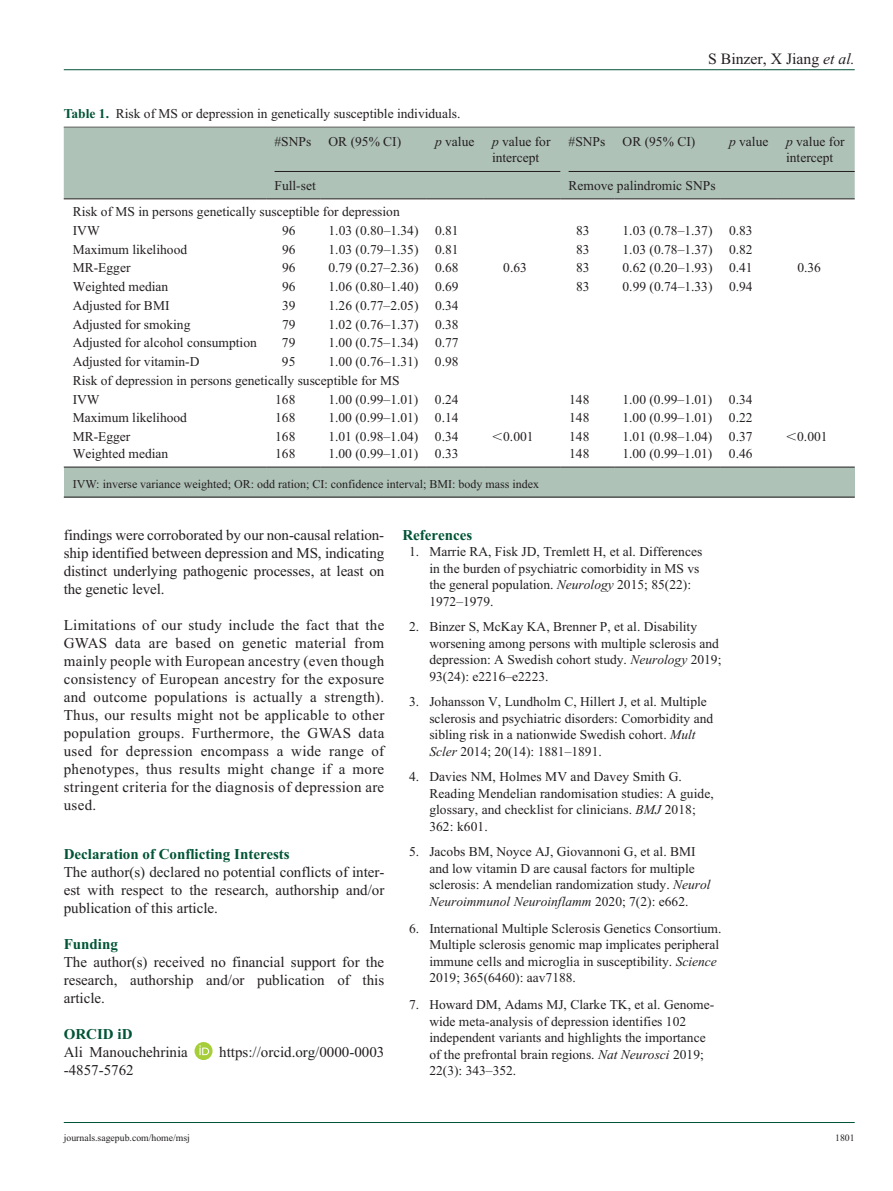
<style>
.page{position:relative;width:893px;height:1191px;background:#fff}
.page>*{position:absolute;margin:0;border:0;box-sizing:border-box;transform-origin:0 0}
.t1{font:15.75px "Times New Roman";color:#231f20}
.t2{font:15px/18px "Times New Roman";color:#231f20;text-align:justify}
.t3{font:700 15px "Times New Roman";color:#015436}
.t4{font:13.5px/16.5px "Times New Roman";color:#231f20}
.t5{font:12px "Times New Roman";color:#231f20}
.t6{font:9.75px "Times New Roman";color:#231f20}
.s1{font-style:italic}
.s2{font-weight:700;color:#015436}
</style>
<div class="page">
<hr style="left:64px;top:69px;width:791px;height:1px;background:#015436">
<hr style="left:64px;top:1122px;width:791px;height:1px;background:#015436">
<div style="left:64px;top:467px;width:791px;height:30px;background:#afc2b8"></div>
<div style="left:195px;top:1042px;width:18px;height:18px;background:#a6ce39;border-radius:50%"></div>
<svg style="left:199px;top:1045px;width:10px;height:10px"></svg>
<hr style="left:64px;top:127px;width:791px;height:1px;background:#231f20">
<hr style="left:64px;top:497px;width:791px;height:1px;background:#231f20">
<div style="left:64px;top:128px;width:791px;height:70px;background:#afc2b8"></div>
<hr style="left:64px;top:198px;width:202px;height:1px;background:#231f20">
<hr style="left:266px;top:198px;width:54px;height:1px;background:#231f20">
<hr style="left:320px;top:198px;width:107px;height:1px;background:#231f20">
<hr style="left:427px;top:198px;width:57px;height:1px;background:#231f20">
<hr style="left:484px;top:198px;width:76px;height:1px;background:#231f20">
<hr style="left:560px;top:198px;width:54px;height:1px;background:#231f20">
<hr style="left:614px;top:198px;width:107px;height:1px;background:#231f20">
<hr style="left:721px;top:198px;width:57px;height:1px;background:#231f20">
<hr style="left:778px;top:198px;width:77px;height:1px;background:#231f20">
<hr style="left:64px;top:467px;width:202px;height:1px;background:#231f20">
<hr style="left:266px;top:467px;width:54px;height:1px;background:#231f20">
<hr style="left:320px;top:467px;width:107px;height:1px;background:#231f20">
<hr style="left:427px;top:467px;width:57px;height:1px;background:#231f20">
<hr style="left:484px;top:467px;width:76px;height:1px;background:#231f20">
<hr style="left:560px;top:467px;width:54px;height:1px;background:#231f20">
<hr style="left:614px;top:467px;width:107px;height:1px;background:#231f20">
<hr style="left:721px;top:467px;width:57px;height:1px;background:#231f20">
<hr style="left:778px;top:467px;width:77px;height:1px;background:#231f20">
<hr style="left:275px;top:171px;width:285px;height:1px;background:#231f20">
<hr style="left:569px;top:171px;width:286px;height:1px;background:#231f20">
<p class="t1" style="left:708px;top:50px;width:148px">S Binzer, X Jiang <span class="s1">et al.</span></p>
<p class="t4" style="left:275px;top:99px;width:187px;line-height:28.5px;text-indent:-211px"><span class="s2">Table 1.</span> Risk of MS or depression in genetically susceptible individuals. #SNPs</p>
<p class="t4" style="left:329px;top:133px;width:74px">OR (95% CI)</p>
<p class="t4" style="left:435px;top:133px;width:41px"><span class="s1">p</span> value</p>
<p class="t4" style="left:492px;top:134px;width:60px;line-height:15.8px"><span class="s1">p</span> value for intercept</p>
<p class="t4" style="left:569px;top:133px;width:38px">#SNPs</p>
<p class="t4" style="left:623px;top:133px;width:74px">OR (95% CI)</p>
<p class="t4" style="left:729px;top:133px;width:41px"><span class="s1">p</span> value</p>
<p class="t4" style="left:786px;top:134px;width:60px;line-height:15.8px"><span class="s1">p</span> value for intercept</p>
<p class="t4" style="left:275px;top:177px;width:43px">Full-set</p>
<p class="t4" style="left:569px;top:177px;width:149px">Remove palindromic SNPs</p>
<p class="t4" style="left:73px;top:202px;width:328px;line-height:18.8px">Risk of MS in persons genetically susceptible for depression<br>IVW</p>
<p class="t4" style="left:282px;top:222px;width:15px">96</p>
<p class="t4" style="left:329px;top:222px;width:132px">1.03 (0.80–1.34) 0.81</p>
<p class="t4" style="left:576px;top:222px;width:15px">83</p>
<p class="t4" style="left:623px;top:222px;width:132px">1.03 (0.78–1.37) 0.83</p>
<p class="t4" style="left:73px;top:241px;width:116px">Maximum likelihood</p>
<p class="t4" style="left:282px;top:241px;width:15px">96</p>
<p class="t4" style="left:329px;top:241px;width:132px">1.03 (0.79–1.35) 0.81</p>
<p class="t4" style="left:576px;top:241px;width:15px">83</p>
<p class="t4" style="left:623px;top:241px;width:132px">1.03 (0.78–1.37) 0.82</p>
<p class="t4" style="left:73px;top:259px;width:59px">MR-Egger</p>
<p class="t4" style="left:282px;top:259px;width:15px">96</p>
<p class="t4" style="left:328px;top:259px;width:132px">0.79 (0.27–2.36) 0.68</p>
<p class="t4" style="left:503px;top:259px;width:25px">0.63</p>
<p class="t4" style="left:576px;top:259px;width:15px">83</p>
<p class="t4" style="left:623px;top:259px;width:132px">0.62 (0.20–1.93) 0.41</p>
<p class="t4" style="left:797px;top:259px;width:25px">0.36</p>
<p class="t4" style="left:73px;top:278px;width:97px">Weighted median</p>
<p class="t4" style="left:282px;top:278px;width:15px">96</p>
<p class="t4" style="left:328px;top:278px;width:132px">1.06 (0.80–1.40) 0.69</p>
<p class="t4" style="left:576px;top:278px;width:15px">83</p>
<p class="t4" style="left:622px;top:278px;width:132px">0.99 (0.74–1.33) 0.94</p>
<p class="t4" style="left:73px;top:297px;width:98px">Adjusted for BMI</p>
<p class="t4" style="left:282px;top:297px;width:15px">39</p>
<p class="t4" style="left:328px;top:297px;width:132px">1.26 (0.77–2.05) 0.34</p>
<p class="t4" style="left:73px;top:316px;width:119px">Adjusted for smoking</p>
<p class="t4" style="left:282px;top:316px;width:15px">79</p>
<p class="t4" style="left:328px;top:316px;width:132px">1.02 (0.76–1.37) 0.38</p>
<p class="t4" style="left:73px;top:334px;width:186px">Adjusted for alcohol consumption</p>
<p class="t4" style="left:282px;top:334px;width:15px">79</p>
<p class="t4" style="left:328px;top:334px;width:132px">1.00 (0.75–1.34) 0.77</p>
<p class="t4" style="left:73px;top:353px;width:128px">Adjusted for vitamin-D</p>
<p class="t4" style="left:282px;top:353px;width:15px">95</p>
<p class="t4" style="left:73px;top:352px;width:387px;line-height:18.8px;text-indent:256px">1.00 (0.76–1.31) 0.98<br>Risk of depression in persons genetically susceptible for MS<br>IVW</p>
<p class="t4" style="left:275px;top:391px;width:22px">168</p>
<p class="t4" style="left:328px;top:391px;width:132px">1.00 (0.99–1.01) 0.24</p>
<p class="t4" style="left:569px;top:391px;width:22px">148</p>
<p class="t4" style="left:622px;top:391px;width:132px">1.00 (0.99–1.01) 0.34</p>
<p class="t4" style="left:73px;top:410px;width:116px">Maximum likelihood</p>
<p class="t4" style="left:275px;top:410px;width:22px">168</p>
<p class="t4" style="left:328px;top:410px;width:132px">1.00 (0.99–1.01) 0.14</p>
<p class="t4" style="left:569px;top:410px;width:22px">148</p>
<p class="t4" style="left:622px;top:410px;width:132px">1.00 (0.99–1.01) 0.22</p>
<p class="t4" style="left:73px;top:428px;width:59px">MR-Egger</p>
<p class="t4" style="left:275px;top:428px;width:22px">168</p>
<p class="t4" style="left:328px;top:428px;width:132px">1.01 (0.98–1.04) 0.34</p>
<p class="t4" style="left:503px;top:428px;width:32px">0.001</p>
<p class="t4" style="left:569px;top:428px;width:22px">148</p>
<p class="t4" style="left:622px;top:428px;width:132px">1.01 (0.98–1.04) 0.37</p>
<p class="t4" style="left:797px;top:428px;width:32px">0.001</p>
<p class="t4" style="left:73px;top:445px;width:97px">Weighted median</p>
<p class="t4" style="left:275px;top:445px;width:22px">168</p>
<p class="t4" style="left:328px;top:445px;width:132px">1.00 (0.99–1.01) 0.33</p>
<p class="t4" style="left:569px;top:445px;width:22px">148</p>
<p class="t4" style="left:622px;top:445px;width:132px">1.00 (0.99–1.01) 0.46</p>
<p class="t5" style="left:73px;top:477px;width:468px">IVW: inverse variance weighted; OR: odd ration; CI: confidence interval; BMI: body mass index</p>
<p class="t2" style="left:64px;top:525px;width:322px">findings were corroborated by our non-causal relation&shy;ship identified between depression and MS, indicating distinct underlying pathogenic processes, at least on the genetic level.</p>
<p class="t2" style="left:64px;top:615px;width:322px">Limitations of our study include the fact that the GWAS data are based on genetic material from mainly people with European ancestry (even though consistency of European ancestry for the exposure and outcome populations is actually a strength).<br>Thus, our results might not be applicable to other population groups. Furthermore, the GWAS data used for depression encompass a wide range of phenotypes, thus results might change if a more stringent criteria for the diagnosis of depression are used.</p>
<p class="t3" style="left:64px;top:845px;width:227px">Declaration of Conflicting Interests</p>
<p class="t2" style="left:64px;top:863px;width:322px">The author(s) declared no potential conflicts of inter&shy;est with respect to the research, authorship and/or publication of this article.</p>
<p class="t3" style="left:64px;top:935px;width:56px">Funding</p>
<p class="t2" style="left:64px;top:953px;width:322px">The author(s) received no financial support for the research, authorship and/or publication of this article.</p>
<p class="t3" style="left:64px;top:1025px;width:70px">ORCID iD</p>
<p class="t2" style="left:64px;top:1043px;width:126px">Ali Manouchehrinia</p>
<p class="t2" style="left:219px;top:1043px;width:167px">https://orcid.org/0000-0003</p>
<p class="t2" style="left:64px;top:1061px;width:71px">-4857-5762</p>
<p class="t3" style="left:402px;top:526px;width:71px">References</p>
<p class="t4" style="left:429px;top:543px;width:274px;text-indent:-20px">1. Marrie RA, Fisk JD, Tremlett H, et al. Differences in the burden of psychiatric comorbidity in MS vs the general population. <span class="s1">Neurology</span> 2015; 85(22):<br>1972–1979.</p>
<p class="t4" style="left:429px;top:618px;width:294px;text-indent:-20px">2. Binzer S, McKay KA, Brenner P, et al. Disability worsening among persons with multiple sclerosis and depression: A Swedish cohort study. <span class="s1">Neurology</span> 2019; 93(24): e2216–e2223.</p>
<p class="t4" style="left:429px;top:693px;width:285px;text-indent:-20px">3. Johansson V, Lundholm C, Hillert J, et al. Multiple sclerosis and psychiatric disorders: Comorbidity and sibling risk in a nationwide Swedish cohort. <span class="s1">Mult Scler</span> 2014; 20(14): 1881–1891.</p>
<p class="t4" style="left:429px;top:768px;width:286px;text-indent:-20px">4. Davies NM, Holmes MV and Davey Smith G.<br>Reading Mendelian randomisation studies: A guide, glossary, and checklist for clinicians. <span class="s1">BMJ</span> 2018; 362: k601.</p>
<p class="t4" style="left:429px;top:843px;width:283px;text-indent:-20px">5. Jacobs BM, Noyce AJ, Giovannoni G, et al. BMI and low vitamin D are causal factors for multiple sclerosis: A mendelian randomization study. <span class="s1">Neurol Neuroimmunol Neuroinflamm</span> 2020; 7(2): e662.</p>
<p class="t4" style="left:429px;top:920px;width:294px;text-indent:-20px">6. International Multiple Sclerosis Genetics Consortium.<br>Multiple sclerosis genomic map implicates peripheral immune cells and microglia in susceptibility. <span class="s1">Science </span>2019; 365(6460): aav7188.</p>
<p class="t4" style="left:429px;top:996px;width:286px;text-indent:-20px">7. Howard DM, Adams MJ, Clarke TK, et al. Genome&shy;wide meta-analysis of depression identifies 102 independent variants and highlights the importance of the prefrontal brain regions. <span class="s1">Nat Neurosci</span> 2019; 22(3): 343–352.</p>
<p class="t6" style="left:64px;top:1132px;width:128px">journals.sagepub.com/home/msj</p>
<p class="t6" style="left:835px;top:1132px;width:21px">1801</p>
</div>
